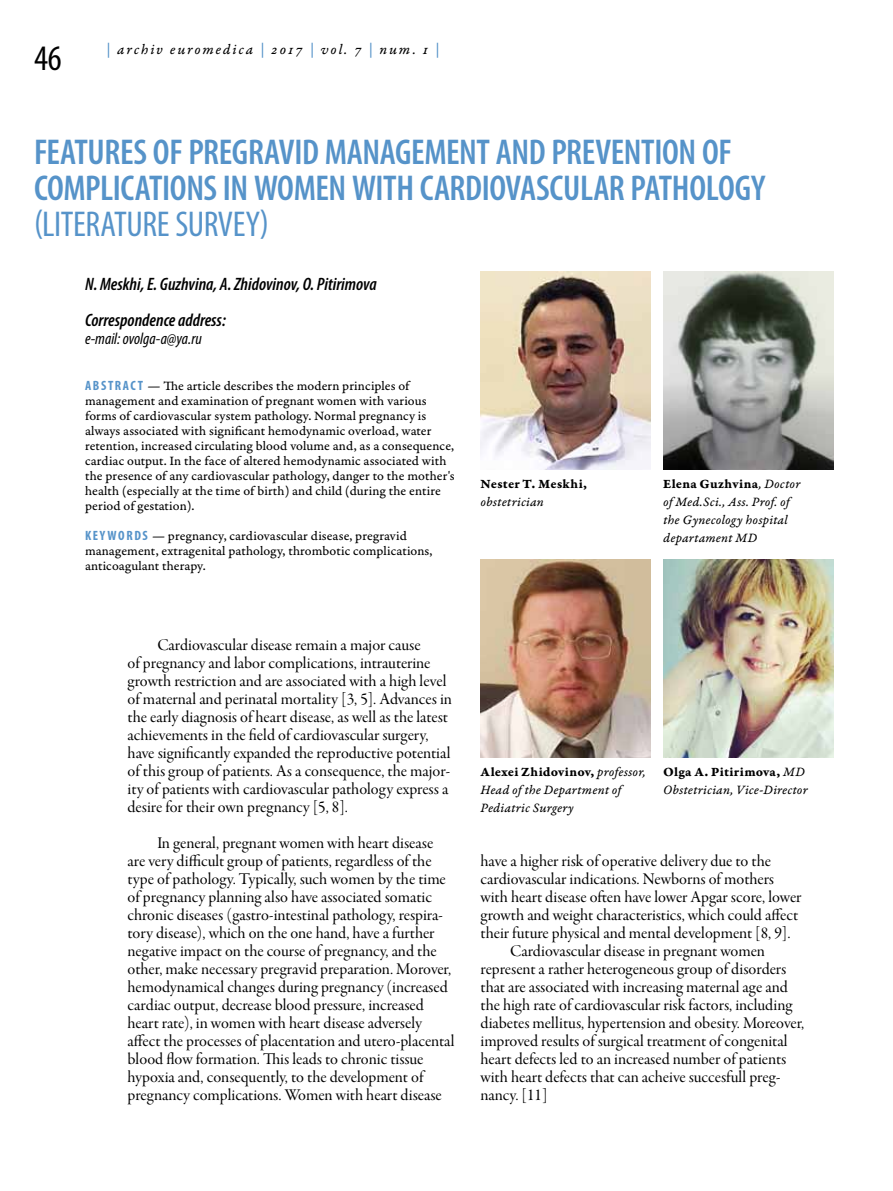
<style>
.page{position:relative;width:893px;height:1191px;background:#fff}
.page>*{position:absolute;margin:0;border:0;box-sizing:border-box;transform-origin:0 0}
.t1{font:600 condensed 36px/36px "Myriad Pro";letter-spacing:-.01em;color:#5693c9}
.t2{font:condensed 36px "Myriad Pro";letter-spacing:-.01em;color:#5693c9}
.t3{font:condensed 36px "Myriad Pro";color:#000}
.t4{font:italic 600 condensed 18px/36px "Myriad Pro";color:#000}
.t5{font:16.5px/18px "Garamond Premr Pro Subh";color:#000}
.t6{font:italic condensed 16.5px "Myriad Pro";color:#000}
.t7{font:15px "Garamond Premr Pro It Capt";letter-spacing:.125em;color:#000}
.t8{font:13.5px/15px "Garamond Premr Pro Capt";letter-spacing:.005em;color:#000}
.t9{font:13.5px/18px "Garamond Premr Pro It Capt";letter-spacing:.015em;color:#000;text-align:justify}
.t10{font:13.5px "Garamond Premr Pro Bd Capt";letter-spacing:.015em;color:#000}
.s1{color:#5693c9}
.s2{font-family:"Myriad Pro";font-weight:700;font-stretch:condensed;color:#5693c9}
.s3{font-family:"Garamond Premr Pro It Capt"}
</style>
<div class="page">
<img style="left:663px;top:272px;width:170px;height:198px">
<img style="left:480px;top:272px;width:170px;height:198px">
<img style="left:663px;top:560px;width:170px;height:198px">
<img style="left:480px;top:560px;width:170px;height:198px">
<h1 class="t3" style="left:34px;top:36px;width:29px">46</h1>
<p class="t7" style="left:106px;top:40px;width:334px"><span class="s1">|</span> archiv euromedica <span class="s1">|</span> 2017 <span class="s1">|</span> vol. 7 <span class="s1">|</span> num. 1 <span class="s1">|</span></p>
<h1 class="t1" style="left:34px;top:134px;width:733px">FEATURES OF PREGRAVID MANAGEMENT AND PREVENTION OF<br>COMPLICATIONS IN WOMEN WITH CARDIOVASCULAR PATHOLOGY</h1>
<h1 class="t2" style="left:34px;top:202px;width:236px">(LITERATURE SURVEY)</h1>
<p class="t4" style="left:85px;top:266px;width:293px">N. Meskhi, E. Guzhvina, A. Zhidovinov, O. Pitirimova<br>Correspondence address:</p>
<p class="t6" style="left:85px;top:328px;width:118px">e-mail: ovolga-a@ya.ru</p>
<p class="t8" style="left:85px;top:378px;width:371px"><span class="s2">AB S T R AC T</span> — The article describes the modern principles of management and examination of pregnant women with various forms of cardiovascular system pathology. Normal pregnancy is always associated with significant hemodynamic overload, water retention, increased circulating blood volume and, as a consequence, cardiac output. In the face of altered hemodynamic associated with the presence of any cardiovascular pathology, danger to the mother's health (especially at the time of birth) and child (during the entire period of gestation).</p>
<p class="t8" style="left:85px;top:528px;width:349px"><span class="s2">K E Y WO RD S</span> — pregnancy, cardiovascular disease, pregravid management, extragenital pathology, thrombotic complications, anticoagulant therapy.</p>
<p class="t10" style="left:480px;top:475px;width:108px">Nester T. Meskhi,</p>
<p class="t9" style="left:480px;top:493px;width:65px">obstetrician</p>
<p class="t10" style="left:663px;top:475px;width:139px">Elena Guzhvina<span class="s3">, Doctor</span></p>
<p class="t9" style="left:663px;top:493px;width:128px">of Med.Sci., Ass. Prof. of the Gynecology hospital departament MD</p>
<p class="t5" style="left:128px;top:636px;width:326px;text-indent:30px">Cardiovascular disease remain a major cause<br>of pregnancy and labor complications, intrauterine growth restriction and are associated with a high level of maternal and perinatal mortality [3, 5]. Advances in the early diagnosis of heart disease, as well as the latest achievements in the field of cardiovascular surgery, have significantly expanded the reproductive potential of this group of patients. As a consequence, the major&shy;ity of patients with cardiovascular pathology express a desire for their own pregnancy [5, 8].</p>
<p class="t5" style="left:128px;top:834px;width:328px;text-indent:30px">In general, pregnant women with heart disease are very difficult group of patients, regardless of the type of pathology. Typically, such women by the time of pregnancy planning also have associated somatic chronic diseases (gastro-intestinal pathology, respira&shy;tory disease), which on the one hand, have a further negative impact on the course of pregnancy, and the other, make necessary pregravid preparation. Morover, hemodynamical changes during pregnancy (increased cardiac output, decrease blood pressure, increased heart rate), in women with heart disease adversely affect the processes of placentation and utero-placental blood flow formation. This leads to chronic tissue hypoxia and, consequently, to the development of pregnancy complications. Women with heart disease</p>
<p class="t10" style="left:480px;top:763px;width:167px">Alexei Zhidovinov, <span class="s3">professor,</span></p>
<p class="t9" style="left:480px;top:781px;width:142px">Head of the Department of<br>Pediatric Surgery</p>
<p class="t10" style="left:663px;top:763px;width:143px">Olga A. Pitirimova, <span class="s3">MD</span></p>
<p class="t9" style="left:663px;top:781px;width:146px">Obstetrician, Vice-Director</p>
<p class="t5" style="left:480px;top:852px;width:292px">have a higher risk of operative delivery due to the</p>
<p class="t5" style="left:480px;top:870px;width:295px">cardiovascular indications. Newborns of mothers</p>
<p class="t5" style="left:480px;top:888px;width:322px">with heart disease often have lower Apgar score, lower</p>
<p class="t5" style="left:480px;top:906px;width:319px">growth and weight characteristics, which could affect</p>
<p class="t5" style="left:480px;top:924px;width:311px">their future physical and mental development [8, 9].</p>
<p class="t5" style="left:510px;top:942px;width:256px">Cardiovascular disease in pregnant women</p>
<p class="t5" style="left:480px;top:960px;width:307px">represent a rather heterogeneous group of disorders</p>
<p class="t5" style="left:480px;top:978px;width:309px">that are associated with increasing maternal age and</p>
<p class="t5" style="left:480px;top:996px;width:313px">the high rate of cardiovascular risk factors, including</p>
<p class="t5" style="left:480px;top:1014px;width:325px">diabetes mellitus, hypertension and obesity. Moreover,</p>
<p class="t5" style="left:480px;top:1032px;width:309px">improved results of surgical treatment of congenital</p>
<p class="t5" style="left:480px;top:1050px;width:307px">heart defects led to an increased number of patients</p>
<p class="t5" style="left:480px;top:1068px;width:302px">with heart defects that can acheive succesfull preg-</p>
<p class="t5" style="left:480px;top:1086px;width:68px">nancy. [11]</p>
</div>
